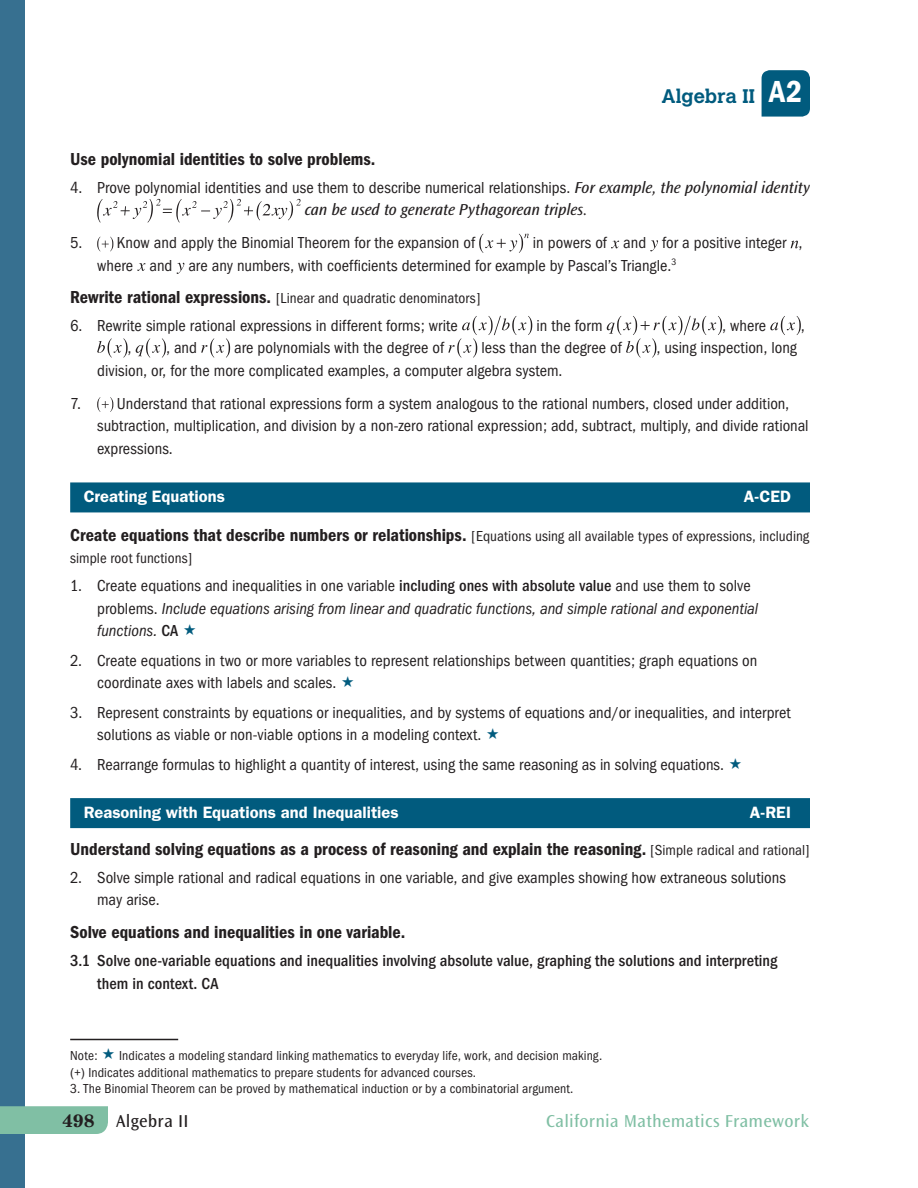
<style>
.page{position:relative;width:918px;height:1188px;background:#fff}
.page>*{position:absolute;margin:0;border:0;box-sizing:border-box;transform-origin:0 0}
.t1{font:700 19.5px "Calvert";color:#015b7e}
.t2{font:600 condensed 18px "Franklin Gothic";color:#231f20}
.t3{font:18px "Ocean Sans MM 403 475";letter-spacing:.01em;color:#80bfa4}
.t4{font:18px "Ocean Sans MM 403 475";letter-spacing:.015em;color:#231f20}
.t5{font:condensed 16.5px/22.5px "Franklin Gothic";color:#231f20}
.t6{font:italic condensed 16.5px/22.5px "Franklin Gothic";color:#231f20}
.t7{font:500 condensed 16.5px/22.5px "Franklin Gothic";color:#231f20}
.t8{font:600 16.5px "Franklin Gothic";letter-spacing:.005em;color:#fff}
.t9{font:condensed 15px/22.5px "Franklin Gothic";letter-spacing:.005em;color:#231f20}
.t10{font:condensed 13.5px/16.5px "Franklin Gothic";letter-spacing:.01em;color:#231f20}
.s1{font-family:"Franklin Gothic";font-weight:600;font-stretch:condensed;font-size:31.65px;color:#fff}
.s2{font-family:"Ocean Sans MM It 403 475";font-stretch:normal}
.s3{font-weight:600;font-size:18px}
.s4{font-style:normal}
.s5{font-weight:500;font-style:normal}
.s6{font-weight:400;font-size:15px}
.s7{font-family:"New Century Schlbk";font-weight:700}
</style>
<div class="page">
<div style="left:0;top:0;width:26px;height:1188px;background:#377090"></div>
<div style="left:0;top:1106px;width:108px;height:28px;background:#80bfa4"></div>
<div style="left:762px;top:70px;width:48px;height:47px;background:#015b7e"></div>
<div style="left:70px;top:482px;width:740px;height:30px;background:#015b7e"></div>
<div style="left:70px;top:798px;width:740px;height:30px;background:#015b7e"></div>
<svg style="left:97px;top:199px;width:204px;height:24px"></svg>
<svg style="left:97px;top:237px;width:16px;height:14px"></svg>
<svg style="left:479px;top:234px;width:50px;height:19px"></svg>
<svg style="left:611px;top:241px;width:8px;height:7px"></svg>
<svg style="left:650px;top:240px;width:8px;height:11px"></svg>
<svg style="left:791px;top:241px;width:7px;height:7px"></svg>
<svg style="left:137px;top:263px;width:8px;height:8px"></svg>
<svg style="left:177px;top:263px;width:7px;height:11px"></svg>
<svg style="left:770px;top:316px;width:31px;height:19px"></svg>
<svg style="left:97px;top:338px;width:31px;height:20px"></svg>
<svg style="left:136px;top:338px;width:30px;height:20px"></svg>
<svg style="left:201px;top:338px;width:29px;height:20px"></svg>
<svg style="left:448px;top:316px;width:84px;height:42px"></svg>
<svg style="left:607px;top:316px;width:115px;height:42px"></svg>
<svg style="left:97px;top:397px;width:16px;height:15px"></svg>
<hr style="left:70px;top:1039px;width:108px;height:1px;background:#231f20">
<p class="t1" style="left:662px;top:84px;width:142px">Algebra II <span class="s1">A2</span></p>
<p class="t2" style="left:70px;top:148px;width:307px">Use polynomial identities to solve problems.</p>
<p class="t5" style="left:305px;top:176px;width:507px;text-indent:-235px">4. Prove polynomial identities and use them to describe numerical relationships. <span class="s2">For example, the polynomial identity can be used to generate Pythagorean triples.</span><sup>2</sup></p>
<p class="t5" style="left:70px;top:232px;width:406px">5. Know and apply the Binomial Theorem for the expansion of</p>
<p class="t5" style="left:97px;top:232px;width:707px;text-indent:436px">in powers of and for a positive integer , where and are any numbers, with coefficients determined for example by Pascal’s Triangle.<sup>3</sup></p>
<p class="t9" style="left:70px;top:287px;width:412px"><span class="s3">Rewrite rational expressions.</span> [Linear and quadratic denominators]</p>
<p class="t5" style="left:70px;top:314px;width:389px">6. Rewrite simple rational expressions in different forms; write</p>
<p class="t5" style="left:536px;top:314px;width:68px">in the form</p>
<p class="t5" style="left:722px;top:314px;width:46px">, where</p>
<p class="t5" style="left:801px;top:314px;width:5px">,</p>
<p class="t5" style="left:128px;top:337px;width:5px">,</p>
<p class="t5" style="left:166px;top:337px;width:33px">, and</p>
<p class="t5" style="left:234px;top:337px;width:211px">are polynomials with the degree of</p>
<p class="t5" style="left:481px;top:337px;width:142px">less than the degree of</p>
<p class="t5" style="left:656px;top:337px;width:142px">, using inspection, long</p>
<p class="t5" style="left:97px;top:359px;width:467px">division, or, for the more complicated examples, a computer algebra system.</p>
<p class="t5" style="left:97px;top:392px;width:713px;text-indent:-27px">7. Understand that rational expressions form a system analogous to the rational numbers, closed under addition, subtraction, multiplication, and division by a non-zero rational expression; add, subtract, multiply, and divide rational</p>
<p class="t5" style="left:97px;top:437px;width:77px">expressions.</p>
<p class="t8" style="left:84px;top:486px;width:143px">Creating Equations</p>
<p class="t8" style="left:744px;top:486px;width:49px">A-CED</p>
<p class="t9" style="left:70px;top:525px;width:741px"><span class="s3">Create equations that describe numbers or relationships.</span> [Equations using all available types of expressions, including simple root functions]</p>
<p class="t6" style="left:97px;top:574px;width:662px;text-indent:-27px"><span class="s4">1. Create equations and inequalities in one variable</span> <span class="s5">including ones with absolute value</span> <span class="s4">and use them to solve problems.</span> Include equations arising from linear and quadratic functions, and simple rational and exponential functions. <span class="s5">CA</span></p>
<p class="t5" style="left:97px;top:649px;width:662px;text-indent:-27px">2. Create equations in two or more variables to represent relationships between quantities; graph equations on coordinate axes with labels and scales.</p>
<p class="t5" style="left:97px;top:701px;width:695px;text-indent:-27px">3. Represent constraints by equations or inequalities, and by systems of equations and/or inequalities, and interpret solutions as viable or non-viable options in a modeling context.</p>
<p class="t5" style="left:70px;top:753px;width:655px">4. Rearrange formulas to highlight a quantity of interest, using the same reasoning as in solving equations.</p>
<p class="t8" style="left:84px;top:802px;width:317px">Reasoning with Equations and Inequalities</p>
<p class="t8" style="left:750px;top:802px;width:43px">A-REI</p>
<p class="t2" style="left:70px;top:839px;width:741px">Understand solving equations as a process of reasoning and explain the reasoning. <span class="s6">[Simple radical and rational]</span></p>
<p class="t5" style="left:97px;top:866px;width:690px;text-indent:-27px">2. Solve simple rational and radical equations in one variable, and give examples showing how extraneous solutions may arise.</p>
<p class="t2" style="left:70px;top:922px;width:337px">Solve equations and inequalities in one variable.</p>
<p class="t7" style="left:97px;top:950px;width:682px;text-indent:-27px">3.1 Solve one-variable equations and inequalities involving absolute value, graphing the solutions and interpreting them in context. CA</p>
<p class="t10" style="left:70px;top:1048px;width:534px;text-indent:49px">Indicates a modeling standard linking mathematics to everyday life, work, and decision making. (+) Indicates additional mathematics to prepare students for advanced courses.</p>
<p class="t10" style="left:70px;top:1081px;width:505px">3. The Binomial Theorem can be proved by mathematical induction or by a combinatorial argument.</p>
<p class="t4" style="left:62px;top:1111px;width:128px"><span class="s7">498</span> Algebra II</p>
<p class="t3" style="left:546px;top:1111px;width:264px">California Mathematics Framework</p>
<p class="t10" style="left:70px;top:1048px;width:29px">Note:</p>
</div>
